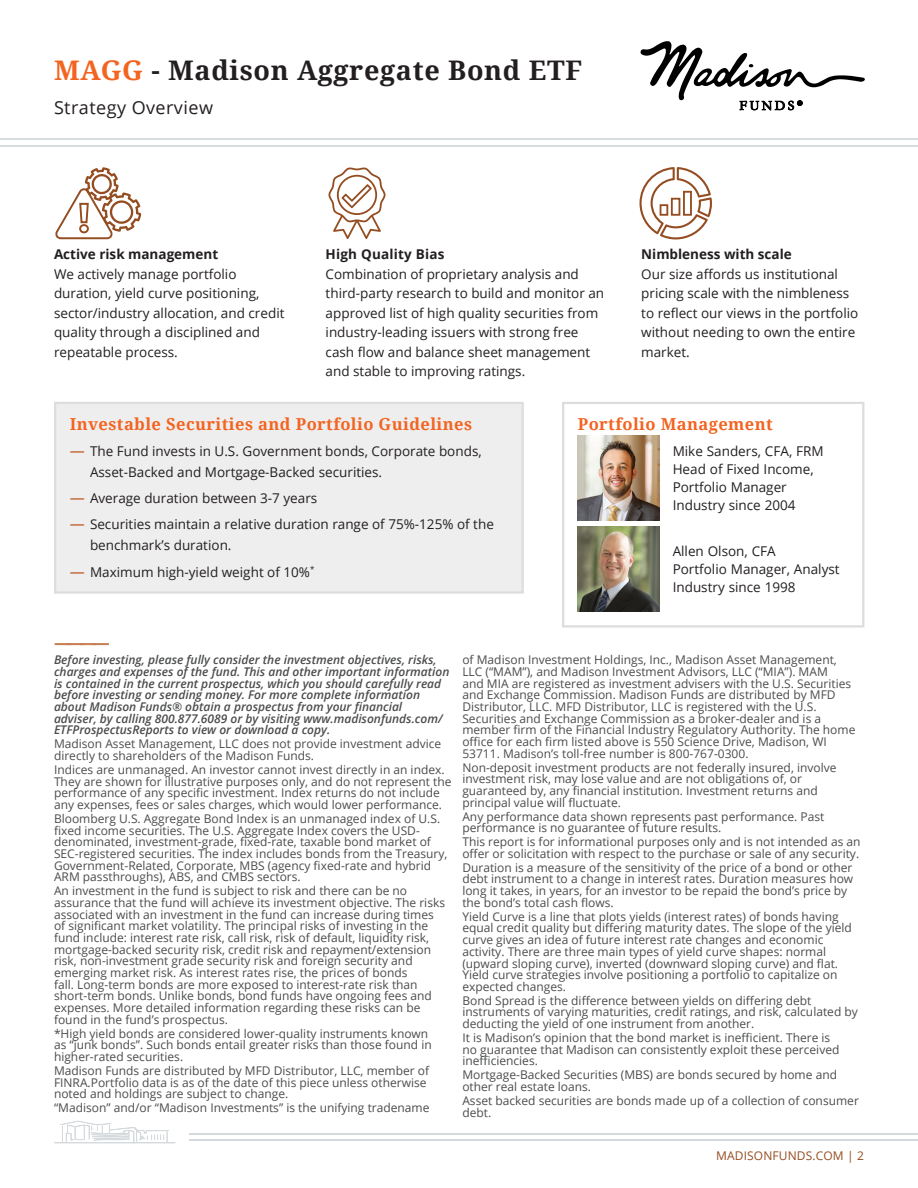
<style>
.page{position:relative;width:918px;height:1188px;background:#fff}
.page>*{position:absolute;margin:0;border:0;box-sizing:border-box;transform-origin:0 0}
.t1{font:700 27px "Droid Serif";letter-spacing:.025em;color:#231f20}
.t2{font:18px "Open Sans";letter-spacing:.025em;color:#231f20}
.subhead{font:700 18px "Open Sans";color:#c87f52}
.callout_headline-droid{font:700 16.5px "Droid Serif";letter-spacing:.025em;color:#f36421}
.TXT{font:13.5px/19.5px "Open Sans";color:#231f20}
.t3{font:700 13.5px "Open Sans";color:#231f20}
.t4{font:13.35px "Garamond";letter-spacing:.2em;color:#000}
.t5{font:12px/11.7px "Open Sans";color:#4b4c4d}
.t6{font:italic 600 12px/11.7px "Open Sans";color:#4b4c4d}
.t7{font:12px "Open Sans";letter-spacing:.01em;color:#944d21}
.s1{color:#f36421}
.s2{font-family:"Garamond Premr Pro";font-size:21.75px}
.s3{font-weight:700;font-size:15px;color:#c87f52}
</style>
<div class="page">
<div style="left:55px;top:403px;width:468px;height:190px;background:#eeeeef"></div>
<div style="left:54px;top:402px;width:470px;height:192px;border:2px solid #dcdddf"></div>
<img style="left:578px;top:436px;width:81px;height:85px">
<img style="left:578px;top:526px;width:81px;height:86px">
<div style="left:562px;top:402px;width:302px;height:226px;border:2px solid #dcdddf"></div>
<svg style="left:55px;top:167px;width:86px;height:72px"></svg>
<svg style="left:328px;top:167px;width:58px;height:72px"></svg>
<svg style="left:640px;top:167px;width:72px;height:72px"></svg>
<hr style="left:0;top:139px;width:918px;height:1px;background:#d6dbde">
<hr style="left:0;top:145px;width:918px;height:1px;background:#d6dbde">
<svg style="left:641px;top:41px;width:224px;height:59px"></svg>
<hr style="left:189px;top:1133px;width:729px;height:1px;background:#d5dadd">
<hr style="left:189px;top:1139px;width:729px;height:2px;background:#d5dadd">
<svg style="left:54px;top:1121px;width:122px;height:23px"></svg>
<p class="t1" style="left:54px;top:52px;width:530px"><span class="s1">MAGG</span> - Madison Aggregate Bond ETF</p>
<p class="t2" style="left:54px;top:95px;width:161px">Strategy Overview</p>
<p class="t4" style="left:739px;top:96px;width:64px">FUNDS<span class="s2">®</span></p>
<p class="t3" style="left:54px;top:245px;width:166px">Active risk management</p>
<p class="t3" style="left:326px;top:245px;width:120px">High Quality Bias</p>
<p class="t3" style="left:641px;top:245px;width:152px">Nimbleness with scale</p>
<p class="TXT" style="left:54px;top:264px;width:232px">We actively manage portfolio duration, yield curve positioning, sector/industry allocation, and credit quality through a disciplined and repeatable process.</p>
<p class="TXT" style="left:326px;top:264px;width:280px">Combination of proprietary analysis and third-party research to build and monitor an approved list of high quality securities from industry-leading issuers with strong free cash flow and balance sheet management and stable to improving ratings.</p>
<p class="TXT" style="left:641px;top:264px;width:219px">Our size affords us institutional pricing scale with the nimbleness to reflect our views in the portfolio without needing to own the entire market.</p>
<p class="callout_headline-droid" style="left:70px;top:413px;width:404px">Investable Securities and Portfolio Guidelines</p>
<p class="TXT" style="left:90px;top:440px;width:393px;line-height:21px;text-indent:-20px"><span class="s3">—</span> The Fund invests in U.S. Government bonds, Corporate bonds,<br>Asset-Backed and Mortgage-Backed securities.</p>
<p class="TXT" style="left:70px;top:488px;width:249px"><span class="s3">—</span> Average duration between 3-7 years</p>
<p class="TXT" style="left:90px;top:514px;width:405px;line-height:21px;text-indent:-20px"><span class="s3">—</span> Securities maintain a relative duration range of 75%-125% of the benchmark’s duration.</p>
<p class="TXT" style="left:70px;top:562px;width:246px"><span class="s3">—</span> Maximum high-yield weight of 10%<sup>*</sup></p>
<p class="callout_headline-droid" style="left:578px;top:413px;width:197px">Portfolio Management</p>
<p class="TXT" style="left:673px;top:441px;width:152px">Mike Sanders, CFA, FRM</p>
<p class="TXT" style="left:673px;top:459px;width:142px">Head of Fixed Income,</p>
<p class="TXT" style="left:673px;top:477px;width:116px">Portfolio Manager</p>
<p class="TXT" style="left:673px;top:495px;width:124px">Industry since 2004</p>
<p class="TXT" style="left:673px;top:541px;width:105px">Allen Olson, CFA</p>
<p class="TXT" style="left:673px;top:559px;width:169px">Portfolio Manager, Analyst</p>
<p class="TXT" style="left:673px;top:577px;width:124px">Industry since 1998</p>
<p class="subhead" style="left:54px;top:630px;width:57px">————</p>
<p class="t6" style="left:54px;top:654px;width:397px">Before investing, please fully consider the investment objectives, risks, charges and expenses of the fund. This and other important information is contained in the current prospectus, which you should carefully read before investing or sending money. For more complete information about Madison Funds® obtain a prospectus from your financial<br>adviser, by calling 800.877.6089 or by visiting www.madisonfunds.com/ ETFProspectusReports to view or download a copy.</p>
<p class="t5" style="left:54px;top:738px;width:389px">Madison Asset Management, LLC does not provide investment advice directly to shareholders of the Madison Funds.</p>
<p class="t5" style="left:54px;top:763px;width:399px">Indices are unmanaged. An investor cannot invest directly in an index.<br>They are shown for illustrative purposes only, and do not represent the performance of any specific investment. Index returns do not include any expenses, fees or sales charges, which would lower performance.</p>
<p class="t5" style="left:54px;top:812px;width:395px">Bloomberg U.S. Aggregate Bond Index is an unmanaged index of U.S. fixed income securities. The U.S. Aggregate Index covers the USD&shy;denominated, investment-grade, fixed-rate, taxable bond market of SEC-registered securities. The index includes bonds from the Treasury, Government-Related, Corporate, MBS (agency fixed-rate and hybrid ARM passthroughs), ABS, and CMBS sectors.</p>
<p class="t5" style="left:54px;top:885px;width:393px">An investment in the fund is subject to risk and there can be no assurance that the fund will achieve its investment objective. The risks associated with an investment in the fund can increase during times of significant market volatility. The principal risks of investing in the fund include: interest rate risk, call risk, risk of default, liquidity risk, mortgage-backed security risk, credit risk and repayment/extension risk, non-investment grade security risk and foreign security and emerging market risk. As interest rates rise, the prices of bonds<br>fall. Long-term bonds are more exposed to interest-rate risk than short-term bonds. Unlike bonds, bond funds have ongoing fees and expenses. More detailed information regarding these risks can be found in the fund’s prospectus.</p>
<p class="t5" style="left:54px;top:1027px;width:379px">*High yield bonds are considered lower-quality instruments known as “junk bonds”. Such bonds entail greater risks than those found in higher-rated securities.</p>
<p class="t5" style="left:54px;top:1064px;width:377px">Madison Funds are distributed by MFD Distributor, LLC, member of<br>FINRA.Portfolio data is as of the date of this piece unless otherwise noted and holdings are subject to change.</p>
<p class="t5" style="left:54px;top:1102px;width:377px">“Madison” and/or “Madison Investments” is the unifying tradename</p>
<p class="t5" style="left:462px;top:654px;width:395px">of Madison Investment Holdings, Inc., Madison Asset Management, LLC (“MAM”), and Madison Investment Advisors, LLC (“MIA”). MAM<br>and MIA are registered as investment advisers with the U.S. Securities and Exchange Commission. Madison Funds are distributed by MFD Distributor, LLC. MFD Distributor, LLC is registered with the U.S.<br>Securities and Exchange Commission as a broker-dealer and is a member firm of the Financial Industry Regulatory Authority. The home office for each firm listed above is 550 Science Drive, Madison, WI 53711. Madison’s toll-free number is 800-767-0300.</p>
<p class="t5" style="left:462px;top:761px;width:376px">Non-deposit investment products are not federally insured, involve investment risk, may lose value and are not obligations of, or guaranteed by, any financial institution. Investment returns and principal value will fluctuate.</p>
<p class="t5" style="left:462px;top:810px;width:363px">Any performance data shown represents past performance. Past performance is no guarantee of future results.</p>
<p class="t5" style="left:462px;top:836px;width:400px">This report is for informational purposes only and is not intended as an offer or solicitation with respect to the purchase or sale of any security.</p>
<p class="t5" style="left:462px;top:861px;width:392px">Duration is a measure of the sensitivity of the price of a bond or other debt instrument to a change in interest rates. Duration measures how long it takes, in years, for an investor to be repaid the bond’s price by the bond’s total cash flows.</p>
<p class="t5" style="left:462px;top:910px;width:391px">Yield Curve is a line that plots yields (interest rates) of bonds having equal credit quality but differing maturity dates. The slope of the yield curve gives an idea of future interest rate changes and economic activity. There are three main types of yield curve shapes: normal (upward sloping curve), inverted (downward sloping curve) and flat.<br>Yield curve strategies involve positioning a portfolio to capitalize on expected changes.</p>
<p class="t5" style="left:462px;top:994px;width:397px">Bond Spread is the difference between yields on differing debt instruments of varying maturities, credit ratings, and risk, calculated by deducting the yield of one instrument from another.</p>
<p class="t5" style="left:462px;top:1032px;width:379px">It is Madison’s opinion that the bond market is inefficient. There is no guarantee that Madison can consistently exploit these perceived inefficiencies.</p>
<p class="t5" style="left:462px;top:1069px;width:376px">Mortgage-Backed Securities (MBS) are bonds secured by home and other real estate loans.</p>
<p class="t5" style="left:462px;top:1094px;width:398px">Asset backed securities are bonds made up of a collection of consumer debt.</p>
<p class="t7" style="left:716px;top:1148px;width:149px">MADISONFUNDS.COM | 2</p>
</div>
